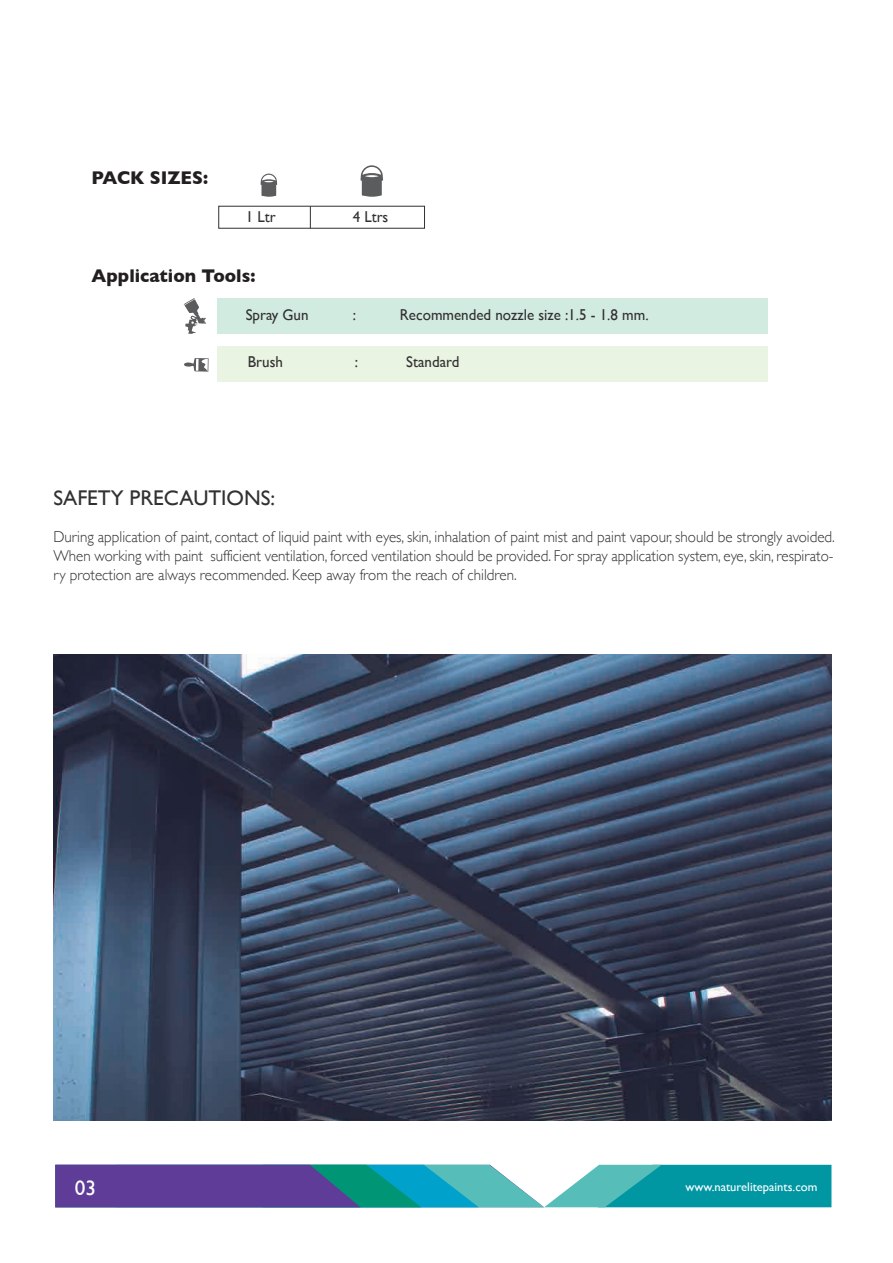
<style>
.page{position:relative;width:893px;height:1263px;background:#fff}
.page>*{position:absolute;margin:0;border:0;box-sizing:border-box;transform-origin:0 0}
.t1{font:21.3px "Gill Sans";color:#323031}
.t2{font:21.3px "Gill Sans";color:#fff}
.t3{font:700 18.75px "Gill Sans";color:#231f20;scale:.95 1}
.t4{font:300 15.75px/18.9px "Gill Sans";color:#323031;text-align:justify;scale:.95 1}
.t5{font:15.75px "Gill Sans";color:#323031;scale:.95 1}
.t6{font:12.6px "Gill Sans";color:#fff}
</style>
<div class="page">
<div style="left:217px;top:298px;width:551px;height:36px;background:#d2ebe1"></div>
<svg style="left:55px;top:1165px;width:776px;height:42px;background:#4284a8"></svg>
<svg style="left:310px;top:208px;width:1px;height:18px"></svg>
<svg style="left:184px;top:298px;width:22px;height:36px"></svg>
<svg style="left:261px;top:174px;width:16px;height:23px"></svg>
<svg style="left:360px;top:165px;width:23px;height:32px"></svg>
<div style="left:218px;top:206px;width:207px;height:22px;border:1px solid #323031"></div>
<div style="left:217px;top:346px;width:551px;height:36px;background:#eaf4e2"></div>
<svg style="left:184px;top:358px;width:25px;height:14px"></svg>
<img style="left:53px;top:655px;width:778px;height:466px">
<p class="t3" style="left:91px;top:163px;width:124px">PACK SIZES:</p>
<p class="t5" style="left:246px;top:207px;width:33px">1 Ltr</p>
<p class="t5" style="left:353px;top:207px;width:39px">4 Ltrs</p>
<p class="t3" style="left:91px;top:261px;width:174px">Application Tools:</p>
<p class="t5" style="left:246px;top:305px;width:68px">Spray Gun</p>
<p class="t5" style="left:353px;top:305px;width:5px">:</p>
<p class="t5" style="left:400px;top:305px;width:263px">Recommended nozzle size :1.5 - 1.8 mm.</p>
<p class="t5" style="left:248px;top:353px;width:38px">Brush</p>
<p class="t5" style="left:355px;top:353px;width:5px">:</p>
<p class="t5" style="left:406px;top:353px;width:57px">Standard</p>
<h1 class="t1" style="left:53px;top:485px;width:223px">SAFETY PRECAUTIONS:</h1>
<p class="t4" style="left:53px;top:527px;width:824px">During application of paint, contact of liquid paint with eyes, skin, inhalation of paint mist and paint vapour, should be strongly avoided.<br>When working with paint sufficient ventilation, forced ventilation should be provided. For spray application system, eye, skin, respirato&shy;ry protection are always recommended. Keep away from the reach of children.</p>
<h1 class="t2" style="left:75px;top:1175px;width:23px">03</h1>
<p class="t6" style="left:685px;top:1180px;width:133px">www.naturelitepaints.com</p>
</div>
